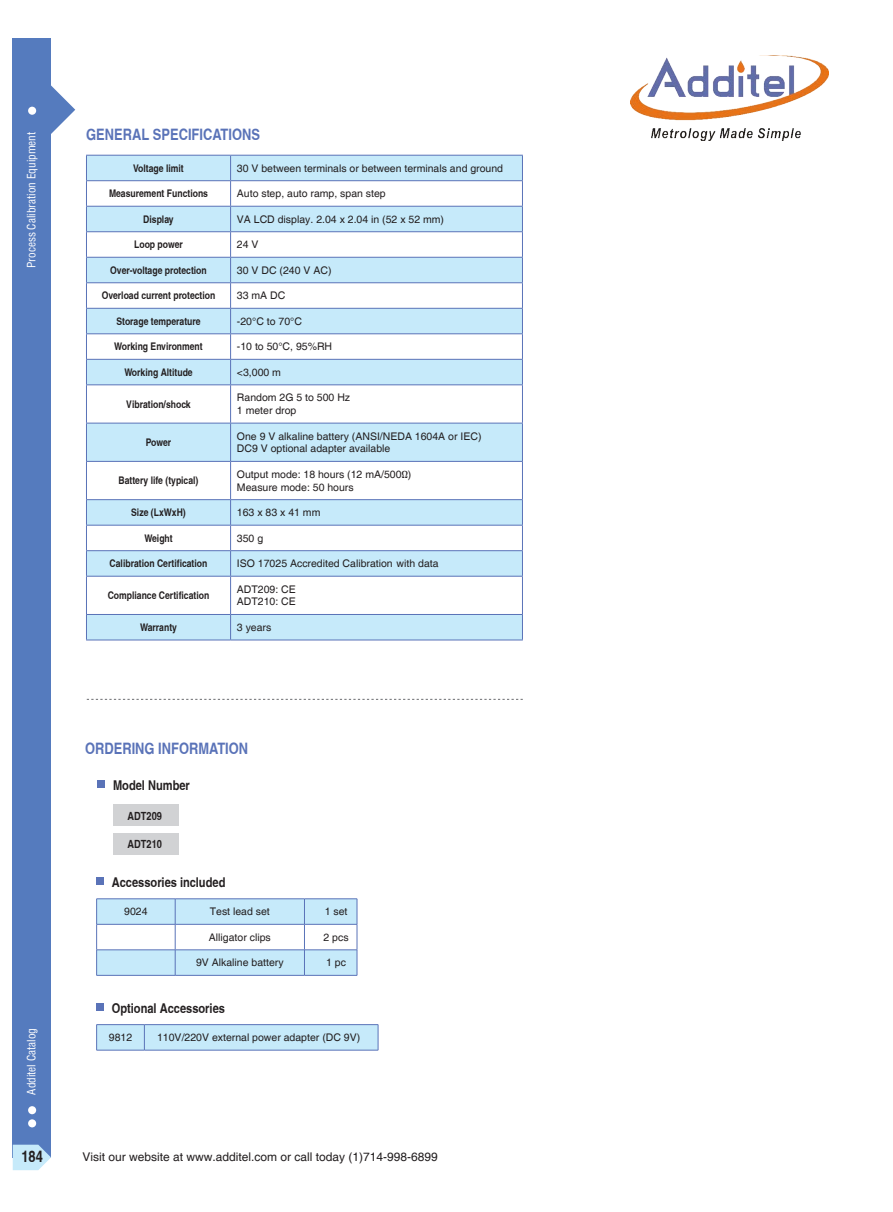
<style>
.page{position:relative;width:893px;height:1212px;background:#fff}
.page>*{position:absolute;margin:0;border:0;box-sizing:border-box;transform-origin:0 0}
.t1{font:700 condensed 15.75px "Helvetica";color:#5a73b8}
.t2{font:700 condensed 15.75px "Helvetica";color:#231f20}
.t3{font:700 condensed 13.5px "Helvetica";color:#231f20}
.t4{font:12px "Helvetica";color:#231f20}
.t5{font:condensed 11.25px "Helvetica";color:#fff}
.t6{font:700 condensed 11.25px "Helvetica";color:#231f20}
.t7{font:10.5px "Helvetica";color:#231f20}
.t8{font:700 condensed 10.5px "Helvetica";color:#231f20}
</style>
<div class="page">
<div style="left:13px;top:38px;width:38px;height:1119px;background:#557bbe"></div>
<svg style="left:51px;top:85px;width:24px;height:49px"></svg>
<div style="left:28px;top:107px;width:8px;height:8px;background:#fff;border-radius:50%"></div>
<div style="left:28px;top:1119px;width:8px;height:8px;background:#fff;border-radius:50%"></div>
<div style="left:28px;top:1106px;width:8px;height:8px;background:#fff;border-radius:50%"></div>
<svg style="left:13px;top:1145px;width:38px;height:25px"></svg>
<img style="left:630px;top:55px;width:198px;height:85px">
<svg style="left:87px;top:699px;width:436px;height:1px"></svg>
<div style="left:113px;top:804px;width:65px;height:22px;background:#d1d2d4"></div>
<div style="left:113px;top:833px;width:65px;height:21px;background:#d1d2d4"></div>
<div style="left:98px;top:780px;width:7px;height:7px;background:#5a73b8"></div>
<svg style="left:96px;top:1024px;width:283px;height:26px;background:#bfe2f5"></svg>
<hr style="left:96px;top:1050px;width:48px;height:1px;background:#5a73b8">
<hr style="left:144px;top:1050px;width:234px;height:1px;background:#5a73b8">
<hr style="left:96px;top:898px;width:79px;height:1px;background:#5a73b8">
<hr style="left:175px;top:898px;width:129px;height:1px;background:#5a73b8">
<hr style="left:304px;top:898px;width:53px;height:1px;background:#5a73b8">
<svg style="left:96px;top:899px;width:262px;height:76px"></svg>
<hr style="left:96px;top:975px;width:79px;height:1px;background:#5a73b8">
<hr style="left:175px;top:975px;width:129px;height:1px;background:#5a73b8">
<hr style="left:304px;top:975px;width:53px;height:1px;background:#5a73b8">
<div style="left:96px;top:1004px;width:8px;height:7px;background:#5a73b8"></div>
<div style="left:96px;top:878px;width:8px;height:7px;background:#5a73b8"></div>
<svg style="left:87px;top:156px;width:435px;height:484px;fill:#c6eafa"></svg>
<hr style="left:86px;top:155px;width:145px;height:1px;background:#5a73b8">
<hr style="left:231px;top:155px;width:292px;height:1px;background:#5a73b8">
<hr style="left:86px;top:180px;width:145px;height:1px;background:#5a73b8">
<hr style="left:231px;top:180px;width:292px;height:1px;background:#5a73b8">
<hr style="left:86px;top:206px;width:145px;height:1px;background:#5a73b8">
<hr style="left:231px;top:206px;width:292px;height:1px;background:#5a73b8">
<hr style="left:86px;top:231px;width:145px;height:1px;background:#5a73b8">
<hr style="left:231px;top:231px;width:292px;height:1px;background:#5a73b8">
<hr style="left:86px;top:257px;width:145px;height:1px;background:#5a73b8">
<hr style="left:231px;top:257px;width:292px;height:1px;background:#5a73b8">
<hr style="left:86px;top:282px;width:145px;height:1px;background:#5a73b8">
<hr style="left:231px;top:282px;width:292px;height:1px;background:#5a73b8">
<hr style="left:86px;top:308px;width:145px;height:1px;background:#5a73b8">
<hr style="left:231px;top:308px;width:292px;height:1px;background:#5a73b8">
<hr style="left:86px;top:333px;width:145px;height:1px;background:#5a73b8">
<hr style="left:231px;top:333px;width:292px;height:1px;background:#5a73b8">
<hr style="left:86px;top:359px;width:145px;height:1px;background:#5a73b8">
<svg style="left:86px;top:156px;width:1px;height:228px"></svg>
<hr style="left:231px;top:359px;width:292px;height:1px;background:#5a73b8">
<svg style="left:230px;top:156px;width:1px;height:228px"></svg>
<svg style="left:522px;top:156px;width:1px;height:228px"></svg>
<hr style="left:86px;top:384px;width:145px;height:1px;background:#5a73b8">
<hr style="left:86px;top:385px;width:1px;height:38px;background:#5a73b8">
<hr style="left:231px;top:384px;width:292px;height:1px;background:#5a73b8">
<hr style="left:230px;top:385px;width:1px;height:38px;background:#5a73b8">
<hr style="left:522px;top:385px;width:1px;height:38px;background:#5a73b8">
<hr style="left:86px;top:423px;width:145px;height:1px;background:#5a73b8">
<hr style="left:86px;top:423px;width:1px;height:38px;background:#5a73b8">
<hr style="left:231px;top:423px;width:292px;height:1px;background:#5a73b8">
<hr style="left:230px;top:423px;width:1px;height:38px;background:#5a73b8">
<hr style="left:522px;top:423px;width:1px;height:38px;background:#5a73b8">
<hr style="left:86px;top:461px;width:145px;height:1px;background:#5a73b8">
<hr style="left:86px;top:462px;width:1px;height:37px;background:#5a73b8">
<hr style="left:231px;top:461px;width:292px;height:1px;background:#5a73b8">
<hr style="left:230px;top:462px;width:1px;height:37px;background:#5a73b8">
<hr style="left:522px;top:462px;width:1px;height:37px;background:#5a73b8">
<hr style="left:86px;top:499px;width:145px;height:1px;background:#5a73b8">
<hr style="left:231px;top:499px;width:292px;height:1px;background:#5a73b8">
<hr style="left:86px;top:525px;width:145px;height:1px;background:#5a73b8">
<hr style="left:231px;top:525px;width:292px;height:1px;background:#5a73b8">
<hr style="left:86px;top:550px;width:145px;height:1px;background:#5a73b8">
<svg style="left:86px;top:500px;width:1px;height:76px"></svg>
<hr style="left:231px;top:550px;width:292px;height:1px;background:#5a73b8">
<svg style="left:230px;top:500px;width:1px;height:76px"></svg>
<svg style="left:522px;top:500px;width:1px;height:76px"></svg>
<hr style="left:86px;top:576px;width:145px;height:1px;background:#5a73b8">
<hr style="left:86px;top:576px;width:1px;height:38px;background:#5a73b8">
<hr style="left:231px;top:576px;width:292px;height:1px;background:#5a73b8">
<hr style="left:230px;top:576px;width:1px;height:38px;background:#5a73b8">
<hr style="left:522px;top:576px;width:1px;height:38px;background:#5a73b8">
<hr style="left:86px;top:614px;width:145px;height:1px;background:#5a73b8">
<svg style="left:86px;top:615px;width:1px;height:25px"></svg>
<hr style="left:231px;top:614px;width:292px;height:1px;background:#5a73b8">
<svg style="left:230px;top:615px;width:1px;height:25px"></svg>
<svg style="left:522px;top:615px;width:1px;height:25px"></svg>
<hr style="left:86px;top:640px;width:145px;height:1px;background:#5a73b8">
<hr style="left:231px;top:640px;width:292px;height:1px;background:#5a73b8">
<p class="t5" style="left:24px;top:268px;width:138px;rotate:-90deg">Process Calibration Equipment</p>
<p class="t5" style="left:24px;top:1095px;width:68px;rotate:-90deg">Additel Catalog</p>
<p class="t1" style="left:86px;top:125px;width:175px">GENERAL SPECIFICATIONS</p>
<p class="t8" style="left:133px;top:162px;width:52px">Voltage limit</p>
<p class="t7" style="left:237px;top:162px;width:268px">30 V between terminals or between terminals and ground</p>
<p class="t8" style="left:109px;top:187px;width:101px">Measurement Functions</p>
<p class="t7" style="left:237px;top:187px;width:150px">Auto step, auto ramp, span step</p>
<p class="t8" style="left:143px;top:213px;width:32px">Display</p>
<p class="t7" style="left:237px;top:213px;width:209px">VA LCD display. 2.04 x 2.04 in (52 x 52 mm)</p>
<p class="t8" style="left:134px;top:238px;width:50px">Loop power</p>
<p class="t7" style="left:237px;top:238px;width:23px">24 V</p>
<p class="t8" style="left:110px;top:264px;width:98px">Over-voltage protection</p>
<p class="t7" style="left:237px;top:264px;width:96px">30 V DC (240 V AC)</p>
<p class="t8" style="left:102px;top:289px;width:115px">Overload current protection</p>
<p class="t7" style="left:237px;top:290px;width:50px">33 mA DC</p>
<p class="t8" style="left:116px;top:315px;width:86px">Storage temperature</p>
<p class="t7" style="left:237px;top:315px;width:67px">-20°C to 70°C</p>
<p class="t8" style="left:114px;top:340px;width:90px">Working Environment</p>
<p class="t7" style="left:237px;top:341px;width:97px">-10 to 50°C, 95%RH</p>
<p class="t8" style="left:124px;top:366px;width:70px">Working Altitude</p>
<p class="t7" style="left:237px;top:366px;width:46px">&lt;3,000 m</p>
<p class="t8" style="left:126px;top:398px;width:66px">Vibration/shock</p>
<p class="t7" style="left:237px;top:392px;width:115px">Random 2G 5 to 500 Hz</p>
<p class="t7" style="left:237px;top:404px;width:61px">1 meter drop</p>
<p class="t8" style="left:146px;top:436px;width:27px">Power</p>
<p class="t8" style="left:119px;top:474px;width:81px">Battery life (typical)</p>
<p class="t7" style="left:237px;top:430px;width:246px">One 9 V alkaline battery (ANSI/NEDA 1604A or IEC)</p>
<p class="t7" style="left:237px;top:443px;width:155px">DC9 V optional adapter available</p>
<p class="t7" style="left:237px;top:468px;width:176px">Output mode: 18 hours (12 mA/500Ω)</p>
<p class="t7" style="left:237px;top:481px;width:118px">Measure mode: 50 hours</p>
<p class="t8" style="left:131px;top:506px;width:56px">Size (LxWxH)</p>
<p class="t7" style="left:237px;top:506px;width:85px">163 x 83 x 41 mm</p>
<p class="t8" style="left:144px;top:532px;width:30px">Weight</p>
<p class="t7" style="left:237px;top:532px;width:28px">350 g</p>
<p class="t8" style="left:110px;top:557px;width:99px">Calibration Certification</p>
<p class="t7" style="left:237px;top:557px;width:203px">ISO 17025 Accredited Calibration with data</p>
<p class="t8" style="left:108px;top:589px;width:103px">Compliance Certification</p>
<p class="t7" style="left:237px;top:583px;width:60px">ADT209: CE</p>
<p class="t7" style="left:237px;top:596px;width:60px">ADT210: CE</p>
<p class="t8" style="left:140px;top:621px;width:38px">Warranty</p>
<p class="t7" style="left:237px;top:621px;width:36px">3 years</p>
<p class="t1" style="left:85px;top:739px;width:165px">ORDERING INFORMATION</p>
<p class="t3" style="left:113px;top:777px;width:78px">Model Number</p>
<p class="t6" style="left:128px;top:809px;width:36px">ADT209</p>
<p class="t6" style="left:128px;top:838px;width:36px">ADT210</p>
<p class="t3" style="left:112px;top:874px;width:115px">Accessories included</p>
<p class="t7" style="left:124px;top:905px;width:25px">9024</p>
<p class="t7" style="left:210px;top:905px;width:62px">Test lead set</p>
<p class="t7" style="left:325px;top:905px;width:24px">1 set</p>
<p class="t7" style="left:209px;top:931px;width:63px">Alligator clips</p>
<p class="t7" style="left:323px;top:931px;width:27px">2 pcs</p>
<p class="t7" style="left:196px;top:956px;width:89px">9V Alkaline battery</p>
<p class="t7" style="left:326px;top:956px;width:21px">1 pc</p>
<p class="t3" style="left:112px;top:1000px;width:115px">Optional Accessories</p>
<p class="t7" style="left:109px;top:1031px;width:25px">9812</p>
<p class="t7" style="left:157px;top:1031px;width:205px">110V/220V external power adapter (DC 9V)</p>
<h1 class="t2" style="left:21px;top:1147px;width:23px">184</h1>
<p class="t4" style="left:82px;top:1150px;width:357px">Visit our website at www.additel.com or call today (1)714-998-6899</p>
</div>
